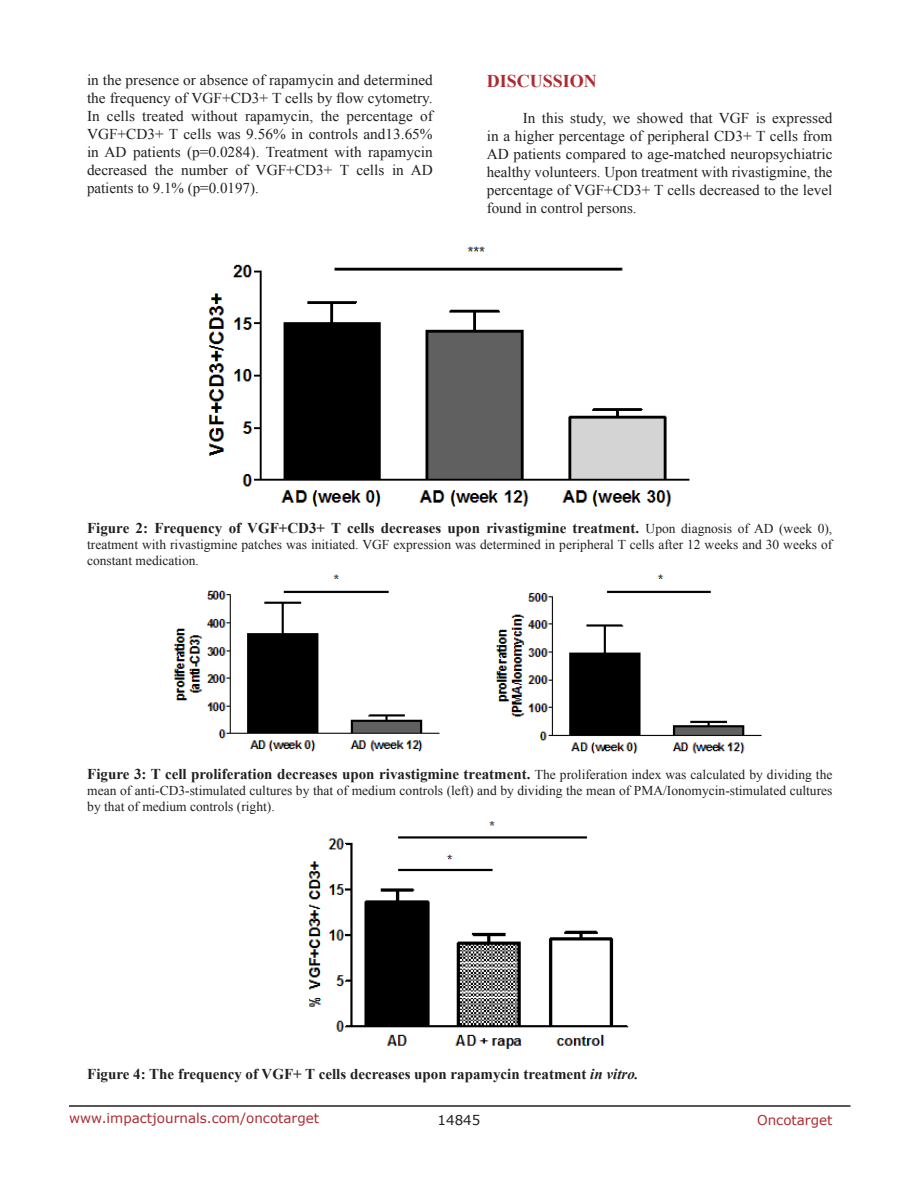
<style>
.page{position:relative;width:918px;height:1188px;background:#fff}
.page>*{position:absolute;margin:0;border:0;box-sizing:border-box;transform-origin:0 0}
.Heading{font:700 18px "Times New Roman";color:#ac2b31}
.BodyText{font:15px/18px "Times New Roman";color:#221f22;text-align:justify}
.FigureText{font:700 15px "Times New Roman";color:#221f22}
.FigureText-2{font:13.5px/16.2px "Times New Roman";color:#221f22}
.t1{font:13.5px "Verdana";color:#ac2b31}
.t2{font:13.5px "Verdana";color:#221f22}
.s1{font-weight:400;font-size:13.5px}
.s2{font-style:italic}
</style>
<div class="page">
<hr style="left:69px;top:1105px;width:781px;height:2px;background:#231f20">
<img style="left:308px;top:821px;width:321px;height:228px">
<img style="left:173px;top:574px;width:589px;height:180px">
<img style="left:208px;top:246px;width:482px;height:261px">
<p class="BodyText" style="left:87px;top:71px;width:347px">in the presence or absence of rapamycin and determined the frequency of VGF+CD3+ T cells by flow cytometry.<br>In cells treated without rapamycin, the percentage of VGF+CD3+ T cells was 9.56% in controls and13.65% in AD patients (p=0.0284). Treatment with rapamycin decreased the number of VGF+CD3+ T cells in AD patients to 9.1% (p=0.0197).</p>
<p class="Heading" style="left:487px;top:69px;width:112px">DISCUSSION</p>
<p class="BodyText" style="left:487px;top:109px;width:347px;text-indent:36px">In this study, we showed that VGF is expressed in a higher percentage of peripheral CD3+ T cells from AD patients compared to age-matched neuropsychiatric healthy volunteers. Upon treatment with rivastigmine, the percentage of VGF+CD3+ T cells decreased to the level found in control persons.</p>
<p class="FigureText" style="left:87px;top:518px;width:747px">Figure 2: Frequency of VGF+CD3+ T cells decreases upon rivastigmine treatment. <span class="s1">Upon diagnosis of AD (week 0),</span></p>
<p class="FigureText-2" style="left:87px;top:536px;width:747px">treatment with rivastigmine patches was initiated. VGF expression was determined in peripheral T cells after 12 weeks and 30 weeks of constant medication.</p>
<p class="FigureText" style="left:87px;top:764px;width:747px">Figure 3: T cell proliferation decreases upon rivastigmine treatment. <span class="s1">The proliferation index was calculated by dividing the</span></p>
<p class="FigureText-2" style="left:87px;top:782px;width:747px">mean of anti-CD3-stimulated cultures by that of medium controls (left) and by dividing the mean of PMA/Ionomycin-stimulated cultures by that of medium controls (right).</p>
<p class="FigureText" style="left:87px;top:1064px;width:553px">Figure 4: The frequency of VGF+ T cells decreases upon rapamycin treatment <span class="s2">in vitro.</span></p>
<p class="t1" style="left:69px;top:1109px;width:252px">www.impactjournals.com/oncotarget</p>
<p class="t2" style="left:438px;top:1111px;width:44px">14845</p>
<p class="t1" style="left:757px;top:1111px;width:77px">Oncotarget</p>
</div>
